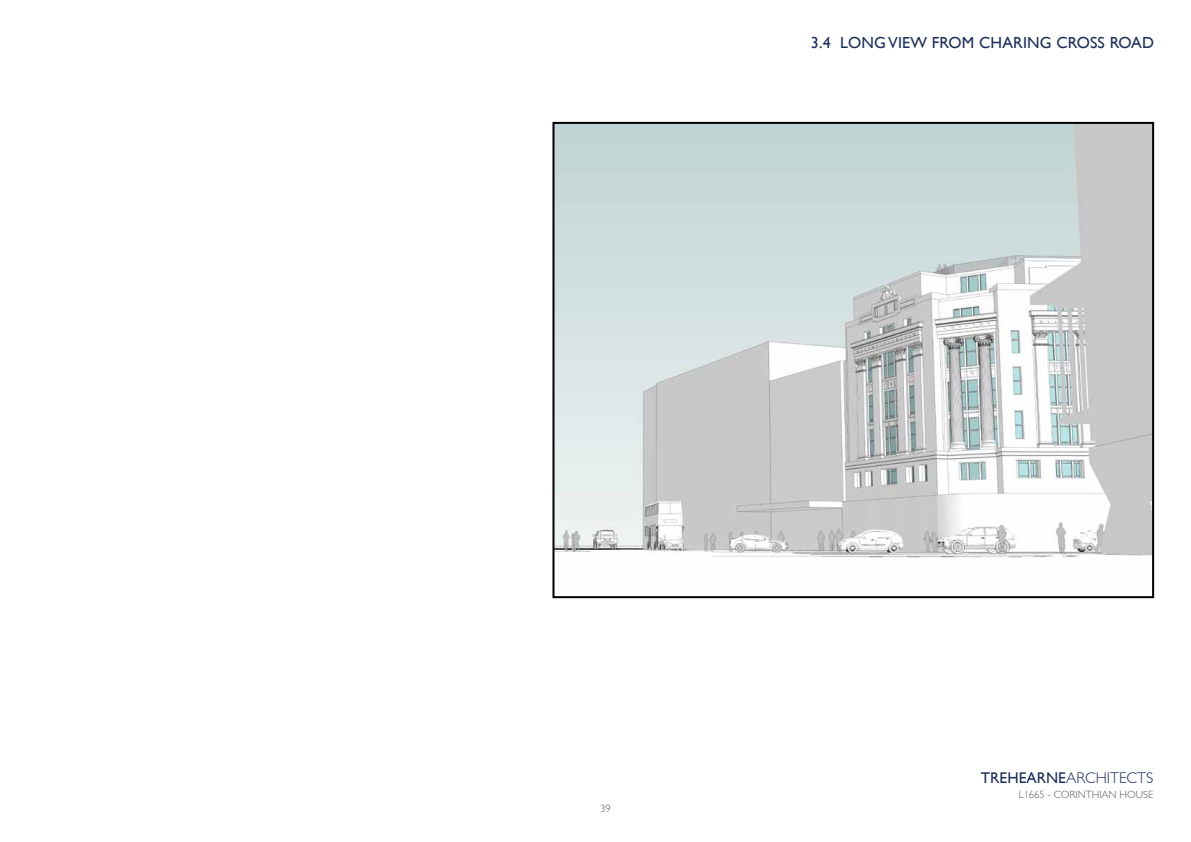
<style>
.page{position:relative;width:1191px;height:842px;background:#fff}
.page>*{position:absolute;margin:0;border:0;box-sizing:border-box;transform-origin:0 0}
.t1{font:16px "Gill Sans";color:#1c2f5d}
.t2{font:300 15.5px "Gill Sans";color:#1c2f5d}
.t3{font:300 10.5px "Gill Sans";color:#58595b}
.s1{font-weight:400}
</style>
<div class="page">
<img style="left:555px;top:125px;width:596px;height:433px">
<div style="left:552px;top:122px;width:602px;height:476px;border:2px solid #000"></div>
<p class="t1" style="left:811px;top:33px;width:42px">3.4 LONG</p>
<p class="t1" style="left:888px;top:33px;width:55px">VIE W FROM</p>
<p class="t1" style="left:979px;top:33px;width:12px">CHARING</p>
<p class="t1" style="left:1056px;top:33px;width:11px">CROSS</p>
<p class="t1" style="left:1109px;top:33px;width:12px">ROAD</p>
<p class="t3" style="left:600px;top:803px;width:12px">39</p>
<p class="t2" style="left:981px;top:769px;width:174px"><span class="s1">TREHEARNE</span>ARCHITECTS</p>
<p class="t3" style="left:1018px;top:788px;width:136px">L1665 - CORINTHIAN HOUSE</p>
</div>
